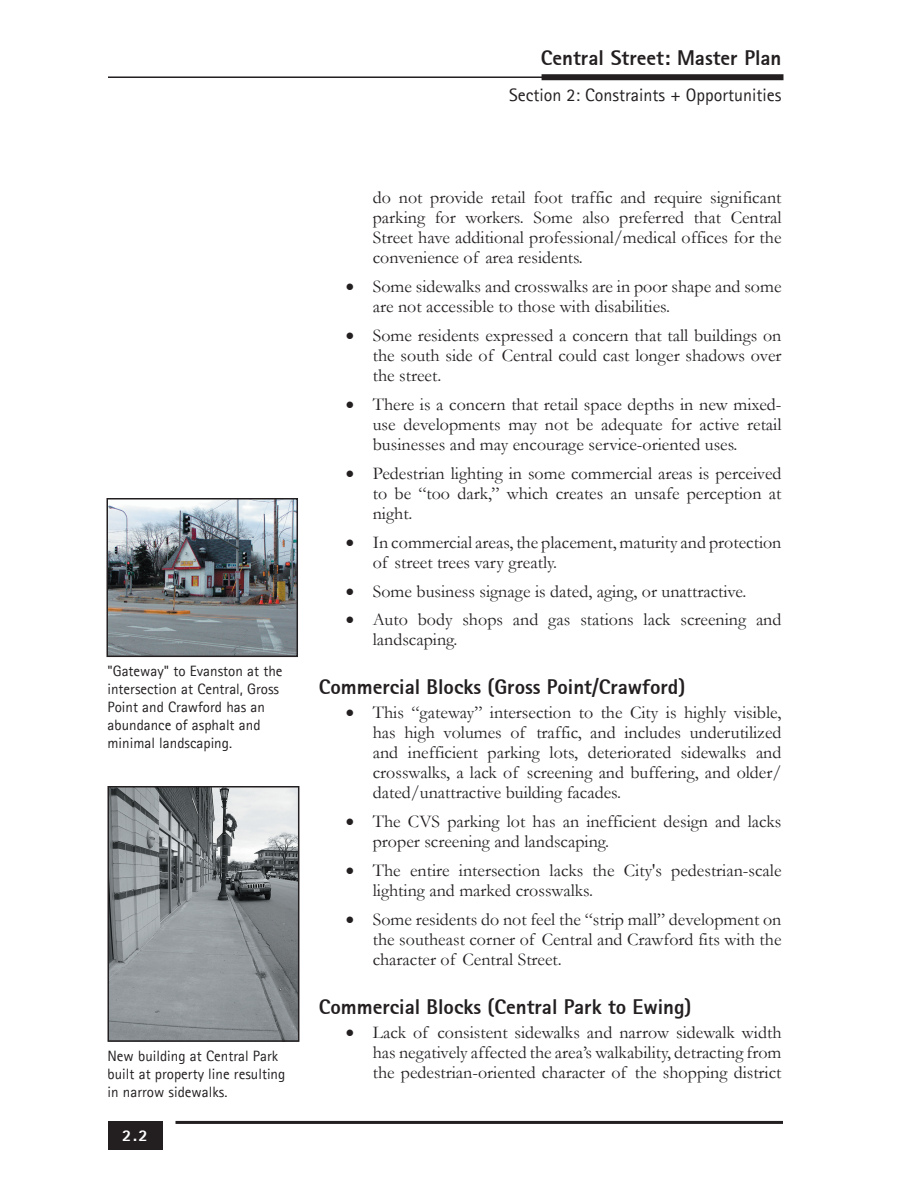
<style>
.page{position:relative;width:918px;height:1188px;background:#fff}
.page>*{position:absolute;margin:0;border:0;box-sizing:border-box;transform-origin:0 0}
.t1{font:800 21px "Agfa Rotis Sans Serif";color:#231f20}
.t2{font:18px/20px "Garamond";color:#231f20;text-align:justify}
.t3{font:18px "Agfa Rotis Sans Serif";color:#231f20}
.t4{font:800 16.5px "Agfa Rotis Sans Serif";color:#fff}
.t5{font:15px/18px "Agfa Rotis Sans Serif";color:#231f20}
</style>
<div class="page">
<hr style="left:108px;top:76px;width:636px;height:2px;background:#231f20">
<div style="left:542px;top:74px;width:241px;height:6px;background:#231f20"></div>
<hr style="left:176px;top:1121px;width:607px;height:3px;background:#231f20">
<div style="left:108px;top:1121px;width:54px;height:28px;background:#231f20"></div>
<img style="left:110px;top:501px;width:185px;height:153px">
<div style="left:107px;top:498px;width:191px;height:159px;border:2px solid #231f20"></div>
<img style="left:111px;top:789px;width:185px;height:250px">
<div style="left:108px;top:786px;width:191px;height:256px;border:2px solid #231f20"></div>
<p class="t5" style="left:108px;top:662px;width:177px">"Gateway" to Evanston at the intersection at Central, Gross<br>Point and Crawford has an abundance of asphalt and minimal landscaping.</p>
<p class="t5" style="left:108px;top:1047px;width:179px">New building at Central Park built at property line resulting in narrow sidewalks.</p>
<p class="t4" style="left:122px;top:1125px;width:27px">2.2</p>
<p class="t1" style="left:541px;top:44px;width:242px">Central Street: Master Plan</p>
<p class="t3" style="left:509px;top:84px;width:274px">Section 2: Constraints + Opportunities</p>
<p class="t2" style="left:373px;top:187px;width:410px">do not provide retail foot traffic and require significant parking for workers. Some also preferred that Central Street have additional professional/medical offices for the convenience of area residents.</p>
<p class="t2" style="left:373px;top:276px;width:410px;text-indent:-27px">• Some sidewalks and crosswalks are in poor shape and some are not accessible to those with disabilities.</p>
<p class="t2" style="left:373px;top:325px;width:410px;text-indent:-27px">• Some residents expressed a concern that tall buildings on the south side of Central could cast longer shadows over the street.</p>
<p class="t2" style="left:373px;top:394px;width:410px;text-indent:-27px">• There is a concern that retail space depths in new mixed&shy;use developments may not be adequate for active retail businesses and may encourage service-oriented uses.</p>
<p class="t2" style="left:373px;top:463px;width:410px;text-indent:-27px">• Pedestrian lighting in some commercial areas is perceived to be “too dark,” which creates an unsafe perception at night.</p>
<p class="t2" style="left:373px;top:532px;width:410px;text-indent:-27px">• In commercial areas, the placement, maturity and protection of street trees vary greatly.</p>
<p class="t2" style="left:346px;top:580px;width:402px">• Some business signage is dated, aging, or unattractive.</p>
<p class="t2" style="left:373px;top:609px;width:410px;text-indent:-27px">• Auto body shops and gas stations lack screening and landscaping.</p>
<p class="t1" style="left:319px;top:674px;width:368px">Commercial Blocks (Gross Point/Crawford)</p>
<p class="t2" style="left:373px;top:702px;width:410px;text-indent:-27px">• This “gateway” intersection to the City is highly visible, has high volumes of traffic, and includes underutilized and inefficient parking lots, deteriorated sidewalks and crosswalks, a lack of screening and buffering, and older/ dated/unattractive building facades.</p>
<p class="t2" style="left:373px;top:811px;width:410px;text-indent:-27px">• The CVS parking lot has an inefficient design and lacks proper screening and landscaping.</p>
<p class="t2" style="left:373px;top:860px;width:410px;text-indent:-27px">• The entire intersection lacks the City's pedestrian-scale lighting and marked crosswalks.</p>
<p class="t2" style="left:373px;top:909px;width:410px;text-indent:-27px">• Some residents do not feel the “strip mall” development on the southeast corner of Central and Crawford fits with the character of Central Street.</p>
<p class="t1" style="left:319px;top:993px;width:374px">Commercial Blocks (Central Park to Ewing)</p>
<p class="t2" style="left:373px;top:1022px;width:410px;text-indent:-27px">• Lack of consistent sidewalks and narrow sidewalk width has negatively affected the area’s walkability, detracting from the pedestrian-oriented character of the shopping district</p>
</div>
